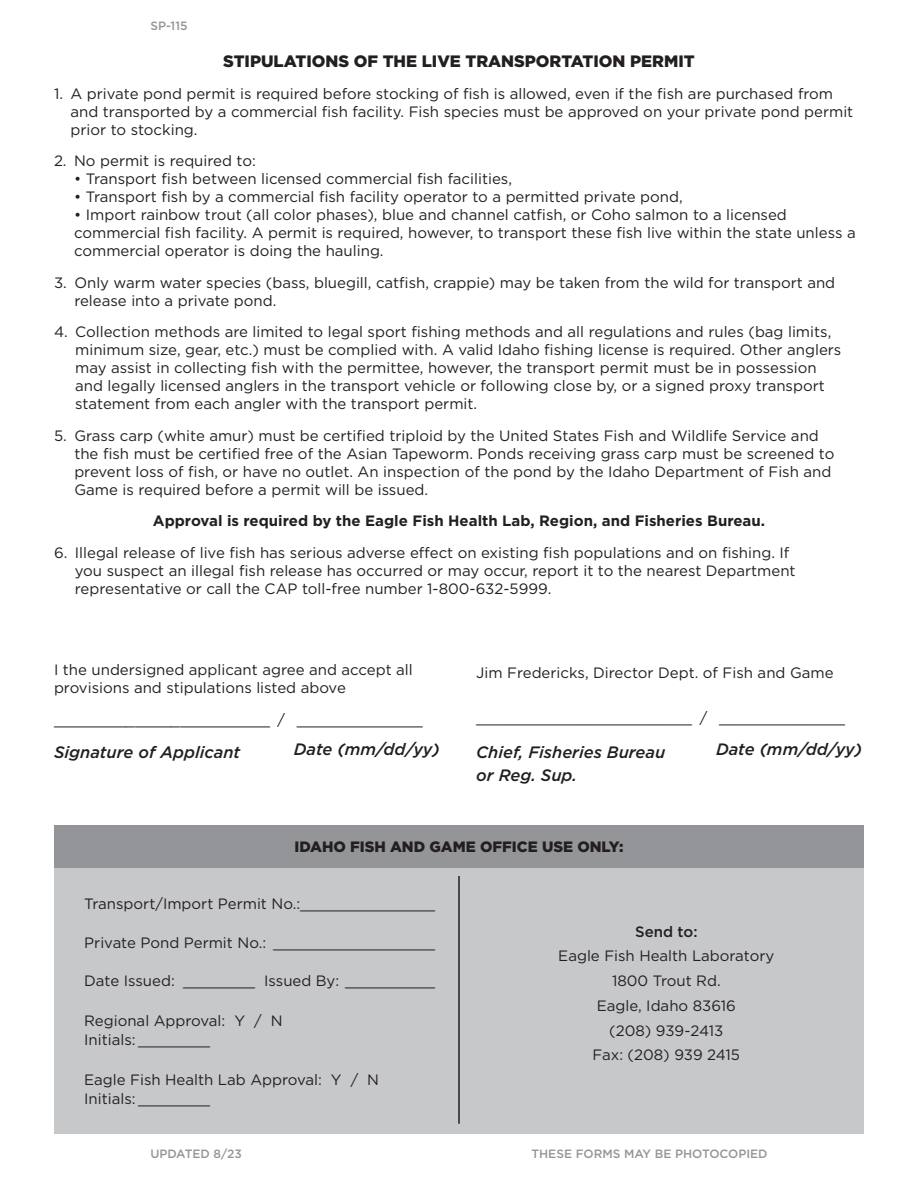
<style>
.page{position:relative;width:918px;height:1188px;background:#fff}
.page>*{position:absolute;margin:0;border:0;box-sizing:border-box;transform-origin:0 0}
.t1{font:italic 500 16.5px/22.5px "Gotham";color:#231f20}
.t2{font:900 16.5px "Gotham";color:#231f20}
.t3{font:15px/18px "Gotham";color:#231f20}
.t4{font:700 15px "Gotham";color:#231f20}
.Body_text{font:900 15px "Gotham";color:#231f20}
.t5{font:500 15px "Gotham";color:#231f20}
.t6{font:500 12px "Gotham";color:#939598}
</style>
<div class="page">
<div style="left:54px;top:825px;width:810px;height:309px;background:#c7c8ca"></div>
<hr style="left:458px;top:876px;width:2px;height:248px;background:#231f20">
<div style="left:54px;top:825px;width:810px;height:43px;background:#939598"></div>
<p class="t6" style="left:150px;top:18px;width:39px">SP-115</p>
<p class="t2" style="left:223px;top:50px;width:473px">STIPULATIONS OF THE LIVE TRANSPORTATION PERMIT</p>
<p class="t3" style="left:71px;top:84px;width:784px;text-indent:-17px">1. A private pond permit is required before stocking of fish is allowed, even if the fish are purchased from and transported by a commercial fish facility. Fish species must be approved on your private pond permit prior to stocking.</p>
<p class="t3" style="left:54px;top:152px;width:203px">2. No permit is required to:</p>
<p class="t3" style="left:74px;top:170px;width:439px">• Transport fish between licensed commercial fish facilities,</p>
<p class="t3" style="left:74px;top:188px;width:610px">• Transport fish by a commercial fish facility operator to a permitted private pond,</p>
<p class="t3" style="left:74px;top:206px;width:783px">• Import rainbow trout (all color phases), blue and channel catfish, or Coho salmon to a licensed commercial fish facility. A permit is required, however, to transport these fish live within the state unless a commercial operator is doing the hauling.</p>
<p class="t3" style="left:74px;top:273px;width:762px;text-indent:-20px">3. Only warm water species (bass, bluegill, catfish, crappie) may be taken from the wild for transport and release into a private pond.</p>
<p class="t3" style="left:75px;top:323px;width:768px;text-indent:-21px">4. Collection methods are limited to legal sport fishing methods and all regulations and rules (bag limits, minimum size, gear, etc.) must be complied with. A valid Idaho fishing license is required. Other anglers may assist in collecting fish with the permittee, however, the transport permit must be in possession and legally licensed anglers in the transport vehicle or following close by, or a signed proxy transport statement from each angler with the transport permit.</p>
<p class="t3" style="left:74px;top:426px;width:762px;text-indent:-20px">5. Grass carp (white amur) must be certified triploid by the United States Fish and Wildlife Service and the fish must be certified free of the Asian Tapeworm. Ponds receiving grass carp must be screened to prevent loss of fish, or have no outlet. An inspection of the pond by the Idaho Department of Fish and Game is required before a permit will be issued.</p>
<p class="t4" style="left:153px;top:511px;width:614px">Approval is required by the Eagle Fish Health Lab, Region, and Fisheries Bureau.</p>
<p class="t3" style="left:75px;top:543px;width:722px;text-indent:-21px">6. Illegal release of live fish has serious adverse effect on existing fish populations and on fishing. If you suspect an illegal fish release has occurred or may occur, report it to the nearest Department representative or call the CAP toll-free number 1-800-632-5999.</p>
<p class="t3" style="left:54px;top:661px;width:360px">I the undersigned applicant agree and accept all provisions and stipulations listed above</p>
<p class="t3" style="left:54px;top:710px;width:370px">________________________ / ______________</p>
<p class="t3" style="left:476px;top:664px;width:359px">Jim Fredericks, Director Dept. of Fish and Game</p>
<p class="t3" style="left:476px;top:709px;width:370px">________________________ / ______________</p>
<p class="t1" style="left:294px;top:738px;width:148px">Date (mm/dd/yy)</p>
<p class="t1" style="left:716px;top:738px;width:148px">Date (mm/dd/yy)</p>
<p class="t1" style="left:54px;top:741px;width:188px">Signature of Applicant</p>
<p class="t1" style="left:476px;top:741px;width:191px">Chief, Fisheries Bureau or Reg. Sup.</p>
<p class="Body_text" style="left:294px;top:837px;width:331px">IDAHO FISH AND GAME OFFICE USE ONLY:</p>
<p class="t3" style="left:84px;top:895px;width:352px">Transport/Import Permit No.:_______________</p>
<p class="t3" style="left:84px;top:933px;width:352px">Private Pond Permit No.: __________________</p>
<p class="t3" style="left:84px;top:971px;width:352px">Date Issued: ________ Issued By: __________</p>
<p class="t3" style="left:84px;top:1010px;width:200px;line-height:19.5px">Regional Approval: Y / N<br>Initials: ________</p>
<p class="t3" style="left:84px;top:1069px;width:296px;line-height:19.5px">Eagle Fish Health Lab Approval: Y / N<br>Initials: ________</p>
<p class="t6" style="left:150px;top:1146px;width:93px">UPDATED 8/23</p>
<p class="t5" style="left:635px;top:922px;width:64px">Send to:</p>
<p class="t3" style="left:558px;top:947px;width:218px">Eagle Fish Health Laboratory</p>
<p class="t3" style="left:612px;top:972px;width:110px">1800 Trout Rd.</p>
<p class="t3" style="left:597px;top:996px;width:141px">Eagle, Idaho 83616</p>
<p class="t3" style="left:609px;top:1021px;width:116px">(208) 939-2413</p>
<p class="t3" style="left:593px;top:1046px;width:149px">Fax: (208) 939 2415</p>
<p class="t6" style="left:531px;top:1145px;width:238px">THESE FORMS MAY BE PHOTOCOPIED</p>
</div>
